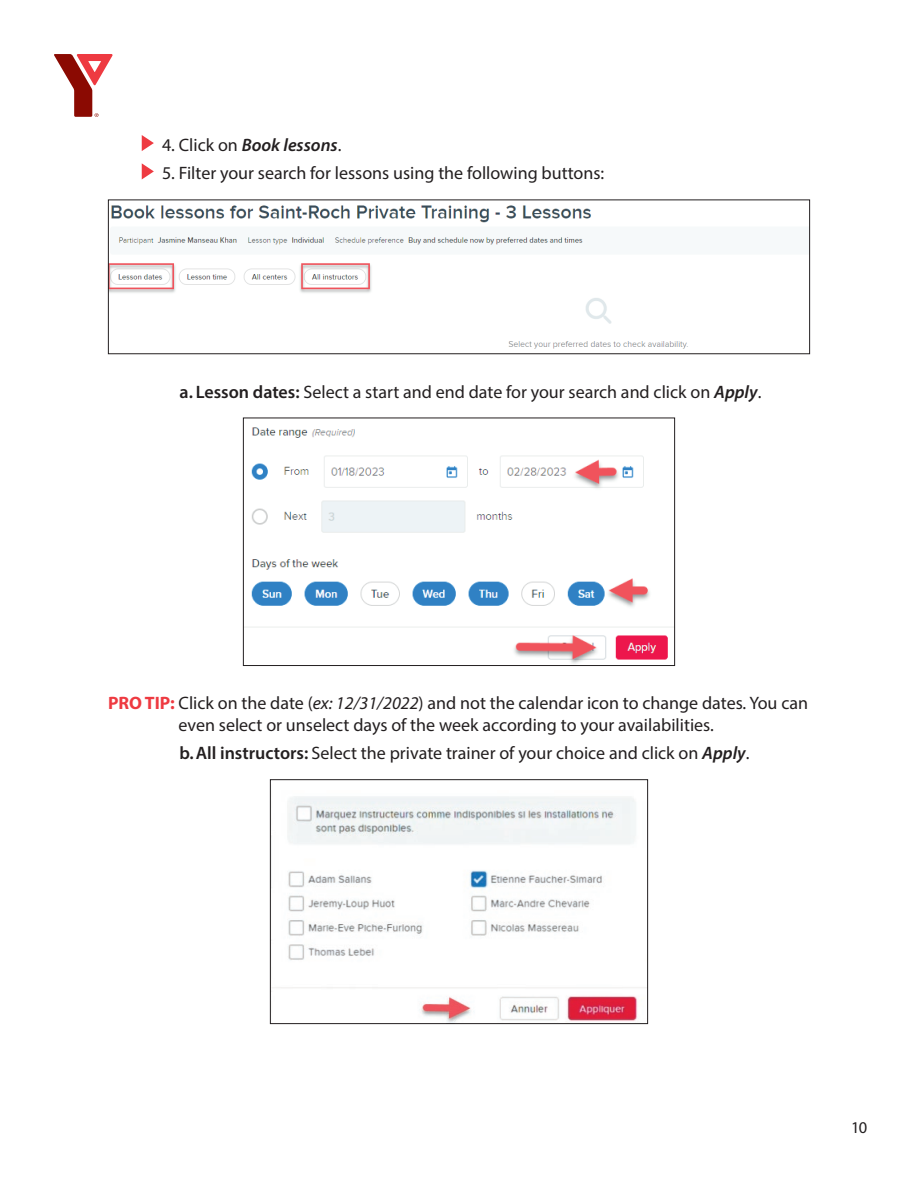
<style>
.page{position:relative;width:918px;height:1188px;background:#fff}
.page>*{position:absolute;margin:0;border:0;box-sizing:border-box;transform-origin:0 0}
.t1{font:18px/21.6px "Myriad Pro";color:#231f20}
.t2{font:italic 600 18px "Myriad Pro";color:#231f20}
.t3{font:16.5px "Myriad Pro";color:#231f20}
.s1{font-weight:400;font-style:normal}
.s2{font-weight:600}
.s3{font-weight:600;font-style:italic}
.s4{font-weight:700;color:#ee3a41}
.s5{font-style:italic}
</style>
<div class="page">
<svg style="left:142px;top:135px;width:12px;height:16px"></svg>
<svg style="left:142px;top:163px;width:12px;height:16px"></svg>
<img style="left:110px;top:205px;width:578px;height:144px">
<div style="left:108px;top:200px;width:702px;height:154px;border:1px solid #231f20"></div>
<img style="left:245px;top:427px;width:428px;height:237px">
<div style="left:243px;top:418px;width:432px;height:248px;border:1px solid #231f20"></div>
<img style="left:272px;top:796px;width:374px;height:226px">
<div style="left:270px;top:779px;width:378px;height:245px;border:1px solid #231f20"></div>
<svg style="left:54px;top:54px;width:59px;height:63px"></svg>
<p class="t2" style="left:162px;top:134px;width:181px"><span class="s1">4. Click on</span> Book lessons<span class="s1">.</span></p>
<p class="t1" style="left:162px;top:162px;width:444px">5. Filter your search for lessons using the following buttons:</p>
<p class="t1" style="left:180px;top:380px;width:583px"><span class="s2">a. Lesson dates:</span> Select a start and end date for your search and click on <span class="s3">Apply</span>.</p>
<p class="t1" style="left:179px;top:692px;width:631px;text-indent:-71px"><span class="s4">PRO TIP:</span> Click on the date (<span class="s5">ex: 12/31/2022</span>) and not the calendar icon to change dates. You can even select or unselect days of the week according to your availabilities.</p>
<p class="t1" style="left:180px;top:742px;width:571px"><span class="s2">b.All instructors:</span> Select the private trainer of your choice and click on <span class="s3">Apply</span>.</p>
<p class="t3" style="left:851px;top:1118px;width:18px">10</p>
</div>
